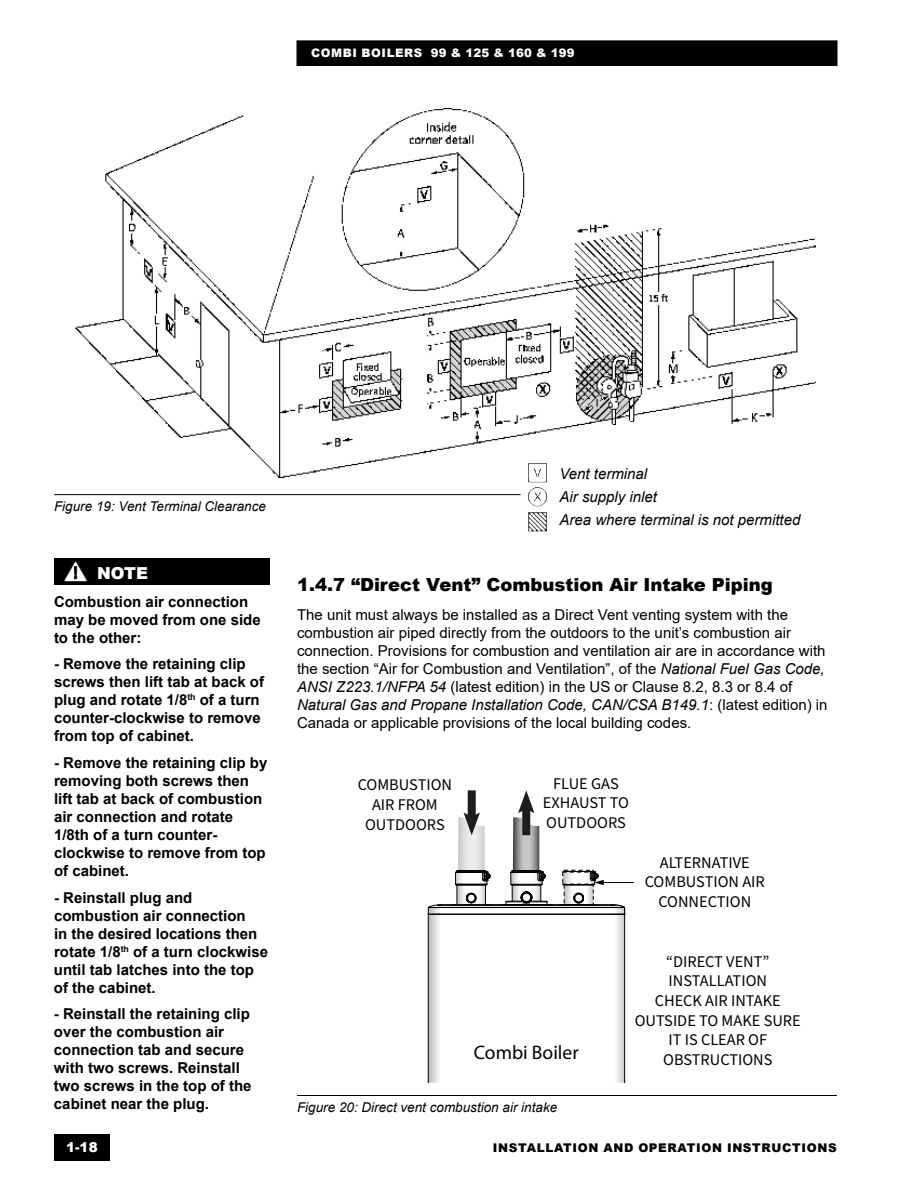
<style>
.page{position:relative;width:918px;height:1188px;background:#fff}
.page>*{position:absolute;margin:0;border:0;box-sizing:border-box;transform-origin:0 0}
.t1{font:19.65px "Myriad Pro";color:#020203}
.t2{font:900 18px "Arial";color:#000}
.t3{font:900 16.5px "Arial";color:#fff}
.t4{font:16.35px/19.6px "Source Sans Pro";color:#020203;text-align:center}
.t5{font:700 15px/18px "Arial";color:#000}
.t6{font:15px/18px "Arial";color:#000}
.t7{font:italic 15px/23px "Arial";color:#000}
.t8{font:italic 13.5px "Arial";color:#000}
.t9{font:900 13.5px "Arial";color:#fff}
.t10{font:900 12px "Arial";letter-spacing:.055em;color:#000}
.t11{font:900 11.7px "Arial";letter-spacing:.05em;color:#fff}
.s1{font-style:italic}
</style>
<div class="page">
<div style="left:54px;top:1134px;width:56px;height:27px;background:#000"></div>
<div style="left:297px;top:41px;width:540px;height:24px;background:#000"></div>
<div style="left:297px;top:40px;width:540px;height:26px;border:1px solid #000"></div>
<hr style="left:602px;top:882px;width:32px;height:1px;background:#020203">
<svg style="left:428px;top:790px;width:198px;height:293px"></svg>
<hr style="left:297px;top:1095px;width:540px;height:1px;background:#000">
<img style="left:75px;top:109px;width:741px;height:374px">
<div style="left:680px;top:432px;width:131px;height:54px;background:#fff"></div>
<div style="left:634px;top:421px;width:42px;height:18px;background:#fff"></div>
<svg style="left:611px;top:398px;width:22px;height:22px"></svg>
<hr style="left:54px;top:494px;width:467px;height:1px;background:#000">
<img style="left:528px;top:462px;width:20px;height:20px">
<img style="left:528px;top:487px;width:19px;height:20px">
<img style="left:528px;top:512px;width:19px;height:19px">
<div style="left:54px;top:558px;width:216px;height:27px;background:#000"></div>
<svg style="left:64px;top:561px;width:24px;height:21px"></svg>
<p class="t11" style="left:311px;top:45px;width:265px">COMBI BOILERS 99 &amp; 125 &amp; 160 &amp; 199</p>
<p class="t8" style="left:54px;top:498px;width:214px">Figure 19: Vent Terminal Clearance</p>
<p class="t3" style="left:97px;top:561px;width:52px">NOTE</p>
<p class="t5" style="left:54px;top:593px;width:208px">Combustion air connection may be moved from one side to the other:</p>
<p class="t5" style="left:54px;top:655px;width:212px">- Remove the retaining clip screws then lift tab at back of plug and rotate 1/8<sup>th</sup> of a turn counter-clockwise to remove from top of cabinet.</p>
<p class="t5" style="left:54px;top:754px;width:215px">- Remove the retaining clip by removing both screws then lift tab at back of combustion air connection and rotate<br>1/8th of a turn counter&shy;clockwise to remove from top of cabinet.</p>
<p class="t5" style="left:54px;top:889px;width:216px">- Reinstall plug and combustion air connection<br>in the desired locations then rotate 1/8<sup>th</sup> of a turn clockwise until tab latches into the top of the cabinet.</p>
<p class="t5" style="left:54px;top:1005px;width:199px">- Reinstall the retaining clip over the combustion air connection tab and secure with two screws. Reinstall two screws in the top of the cabinet near the plug.</p>
<p class="t7" style="left:560px;top:463px;width:242px">Vent terminal<br>Air supply inlet<br>Area where terminal is not permitted</p>
<p class="t2" style="left:297px;top:572px;width:477px">1.4.7 “Direct Vent” Combustion Air Intake Piping</p>
<p class="t6" style="left:297px;top:605px;width:532px">The unit must always be installed as a Direct Vent venting system with the combustion air piped directly from the outdoors to the unit’s combustion air connection. Provisions for combustion and ventilation air are in accordance with the section “Air for Combustion and Ventilation”, of the <span class="s1">National Fuel Gas Code, ANSI Z223.1/NFPA 54</span> (latest edition) in the US or Clause 8.2, 8.3 or 8.4 of <span class="s1">Natural Gas and Propane Installation Code, CAN/CSA B149.1</span>: (latest edition) in Canada or applicable provisions of the local building codes.</p>
<p class="t4" style="left:358px;top:776px;width:96px">COMBUSTION<br>AIR FROM<br>OUTDOORS</p>
<p class="t4" style="left:543px;top:774px;width:88px">FLUE GAS<br>EXHAUST TO<br>OUTDOORS</p>
<p class="t4" style="left:645px;top:853px;width:122px">ALTERNATIVE<br>COMBUSTION AIR<br>CONNECTION</p>
<h1 class="t1" style="left:474px;top:1040px;width:106px">Combi Boiler</h1>
<p class="t4" style="left:635px;top:952px;width:168px">“DIRECT VENT”<br>INSTALLATION<br>CHECK AIR INTAKE<br>OUTSIDE TO MAKE SURE<br>IT IS CLEAR OF<br>OBSTRUCTIONS</p>
<p class="t8" style="left:297px;top:1098px;width:262px">Figure 20: Direct vent combustion air intake</p>
<p class="t9" style="left:66px;top:1138px;width:33px">1-18</p>
<p class="t10" style="left:493px;top:1139px;width:345px">INSTALLATION AND OPERATION INSTRUCTIONS</p>
</div>
